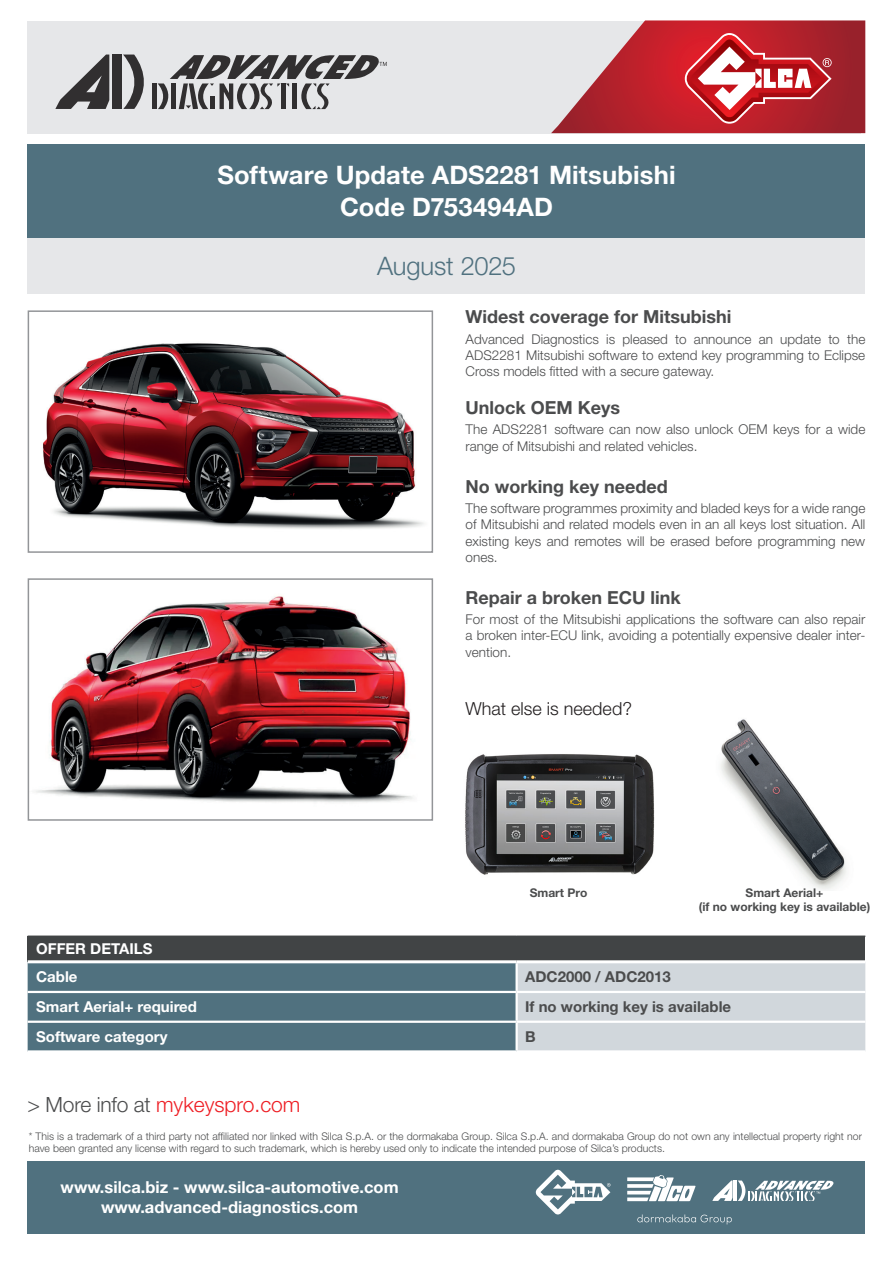
<style>
.page{position:relative;width:893px;height:1263px;background:#fff}
.page>*{position:absolute;margin:0;border:0;box-sizing:border-box;transform-origin:0 0}
.t1{font:700 25.5px/31.5px "Helvetica Neue LT Std";letter-spacing:.005em;color:#fff;text-align:center}
.t2{font:300 25.5px "Helvetica Neue LT Std";letter-spacing:-.01em;color:#50717f}
.t3{font:300 21px "Helvetica Neue LT Std";color:#ee1d23}
.t4{font:700 18px "Helvetica Neue LT Std";color:#4b4c4d}
.t5{font:300 18px "Helvetica Neue LT Std";color:#231f20}
.t6{font:700 16.5px/19.8px "Helvetica Neue LT Std";color:#fff;text-align:center}
.t7{font:700 15px/28px "Helvetica Neue LT Std";color:#fff}
.t8{font:700 15px "Helvetica Neue LT Std";color:#4b4c4d}
.t9{font:300 13.5px/16.2px "Helvetica Neue LT Std";color:#4b4c4d;text-align:justify}
.t10{font:700 12px/13.5px "Helvetica Neue LT Std";color:#4b4c4d;text-align:center}
.t11{font:300 10.5px/12.6px "Helvetica Neue LT Std";color:#4b4c4d}
.s1{color:#4b4c4d}
</style>
<div class="page">
<div style="left:28px;top:21px;width:833px;height:113px;background:#e6e7e9"></div>
<svg style="left:551px;top:20px;width:314px;height:113px"></svg>
<svg style="left:55px;top:55px;width:54px;height:54px"></svg>
<div style="left:112px;top:55px;width:10px;height:54px;background:#312f30"></div>
<svg style="left:123px;top:55px;width:21px;height:54px"></svg>
<div style="left:152px;top:83px;width:5px;height:26px;background:#312f30"></div>
<svg style="left:158px;top:55px;width:229px;height:54px"></svg>
<div style="left:28px;top:238px;width:837px;height:55px;background:#e6e7e9"></div>
<div style="left:28px;top:145px;width:837px;height:93px;background:#50717f"></div>
<div style="left:28px;top:1161px;width:837px;height:72px;background:#50717f"></div>
<svg style="left:637px;top:1214px;width:95px;height:10px"></svg>
<svg style="left:712px;top:1180px;width:20px;height:21px"></svg>
<hr style="left:733px;top:1180px;width:4px;height:21px;background:#fff">
<svg style="left:738px;top:1180px;width:96px;height:21px"></svg>
<svg style="left:535px;top:1169px;width:76px;height:45px"></svg>
<svg style="left:627px;top:1175px;width:69px;height:26px"></svg>
<img style="left:43px;top:343px;width:381px;height:186px">
<div style="left:28px;top:310px;width:405px;height:243px;border:2px solid #939598"></div>
<img style="left:35px;top:596px;width:378px;height:207px">
<div style="left:28px;top:578px;width:405px;height:243px;border:2px solid #939598"></div>
<img style="left:465px;top:754px;width:190px;height:121px">
<img style="left:720px;top:719px;width:127px;height:171px">
<div style="left:28px;top:936px;width:837px;height:26px;background:#414445"></div>
<svg style="left:28px;top:963px;width:837px;height:87px;background:#869ca6"></svg>
<hr style="left:28px;top:935px;width:489px;height:2px;background:#414445">
<hr style="left:517px;top:935px;width:348px;height:2px;background:#414445">
<hr style="left:28px;top:960px;width:489px;height:3px;background:#fff">
<hr style="left:517px;top:960px;width:348px;height:3px;background:#fff">
<hr style="left:515px;top:963px;width:3px;height:28px;background:#fff">
<hr style="left:515px;top:993px;width:3px;height:27px;background:#fff">
<hr style="left:515px;top:1023px;width:3px;height:27px;background:#fff">
<hr style="left:28px;top:991px;width:489px;height:2px;background:#fff">
<hr style="left:517px;top:991px;width:348px;height:2px;background:#fff">
<hr style="left:28px;top:1020px;width:489px;height:3px;background:#fff">
<hr style="left:517px;top:1020px;width:348px;height:3px;background:#fff">
<h1 class="t1" style="left:217px;top:159px;width:460px">Software Update ADS2281 Mitsubishi<br>Code D753494AD</h1>
<h1 class="t2" style="left:377px;top:251px;width:140px">August 2025</h1>
<h3 class="t4" style="left:466px;top:306px;width:267px">Widest coverage for Mitsubishi</h3>
<p class="t9" style="left:466px;top:331px;width:401px">Advanced Diagnostics is pleased to announce an update to the ADS2281 Mitsubishi software to extend key programming to Eclipse Cross models fitted with a secure gateway.</p>
<h3 class="t4" style="left:466px;top:396px;width:156px">Unlock OEM Keys</h3>
<p class="t9" style="left:466px;top:421px;width:401px">The ADS2281 software can now also unlock OEM keys for a wide range of Mitsubishi and related vehicles.</p>
<h3 class="t4" style="left:466px;top:475px;width:204px">No working key needed</h3>
<p class="t9" style="left:466px;top:500px;width:401px">The software programmes proximity and bladed keys for a wide range of Mitsubishi and related models even in an all keys lost situation. All existing keys and remotes will be erased before programming new ones.</p>
<h3 class="t4" style="left:466px;top:586px;width:217px">Repair a broken ECU link</h3>
<p class="t9" style="left:466px;top:611px;width:401px">For most of the Mitsubishi applications the software can also repair a broken inter-ECU link, avoiding a potentially expensive dealer inter&shy;vention.</p>
<p class="t7" style="left:36px;top:935px;width:118px">OFFER DETAILS<br>Cable</p>
<h3 class="t5" style="left:466px;top:697px;width:168px">What else is needed?</h3>
<p class="t10" style="left:530px;top:886px;width:59px">Smart Pro</p>
<p class="t8" style="left:525px;top:968px;width:147px">ADC2000 / ADC2013</p>
<p class="t10" style="left:699px;top:886px;width:173px">Smart Aerial+<br>(if no working key is available)</p>
<p class="t7" style="left:36px;top:992px;width:162px">Smart Aerial+ required</p>
<p class="t8" style="left:525px;top:997px;width:208px">If no working key is available</p>
<p class="t7" style="left:36px;top:1022px;width:133px">Software category</p>
<p class="t8" style="left:525px;top:1027px;width:12px">B</p>
<h2 class="t3" style="left:28px;top:1092px;width:274px"><span class="s1">&gt; More info at</span> mykeyspro.com</h2>
<p class="t11" style="left:29px;top:1129px;width:835px">* This is a trademark of a third party not affiliated nor linked with Silca S.p.A. or the dormakaba Group. Silca S.p.A. and dormakaba Group do not own any intellectual property right nor have been granted any license with regard to such trademark, which is hereby used only to indicate the intended purpose of Silca’s products.</p>
<p class="t6" style="left:61px;top:1176px;width:340px">www.silca.biz - www.silca-automotive.com www.advanced-diagnostics.com</p>
</div>
